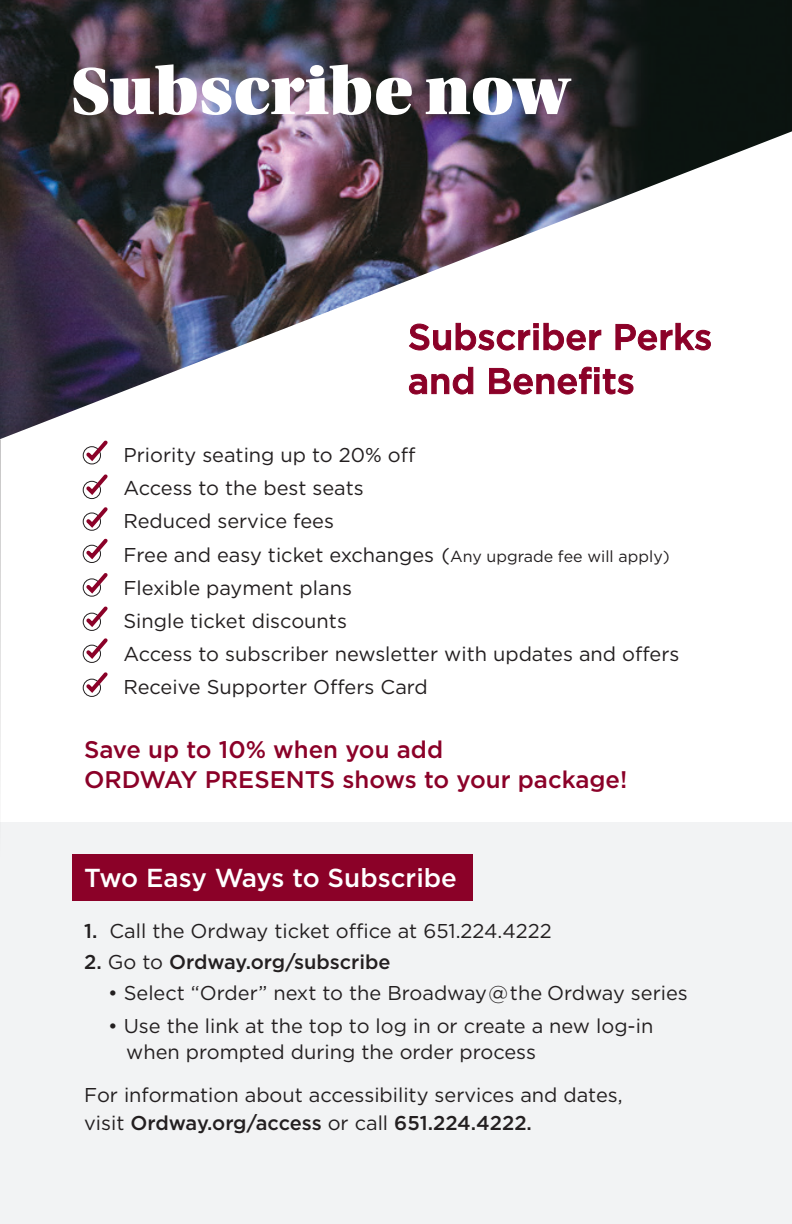
<style>
.page{position:relative;width:792px;height:1224px;background:#fff}
.page>*{position:absolute;margin:0;border:0;box-sizing:border-box;transform-origin:0 0}
.t1{font:70px "Utopia Std Black Headline";color:#fff}
.t2{font:500 26px "Gotham";color:#fff}
.t3{font:500 24px/30px "Gotham";color:#8b0128}
.t4{font:20px/26px "Gotham";color:#231f20}
.t5{font:500 20px "Gotham";color:#231f20}
.s1{font-size:16px}
.s2{font-weight:500}
.s3{font-weight:400}
</style>
<div class="page">
<img style="left:0;top:0;width:792px;height:439px">
<div style="left:0;top:823px;width:792px;height:401px;background:#f2f3f4"></div>
<div style="left:72px;top:854px;width:401px;height:46px;background:#8b0128"></div>
<svg style="left:409px;top:367px;width:224px;height:27px"></svg>
<svg style="left:409px;top:323px;width:302px;height:27px"></svg>
<svg style="left:83px;top:437px;width:28px;height:27px"></svg>
<div style="left:83px;top:481px;width:18px;height:18px;border:1px solid #231f20;border-radius:50%"></div>
<svg style="left:83px;top:474px;width:25px;height:24px"></svg>
<svg style="left:83px;top:573px;width:25px;height:24px"></svg>
<div style="left:83px;top:545px;width:18px;height:18px;border:1px solid #231f20;border-radius:50%"></div>
<svg style="left:83px;top:507px;width:25px;height:55px"></svg>
<div style="left:83px;top:645px;width:18px;height:18px;border:1px solid #231f20;border-radius:50%"></div>
<svg style="left:83px;top:606px;width:25px;height:56px"></svg>
<div style="left:83px;top:679px;width:18px;height:18px;border:1px solid #231f20;border-radius:50%"></div>
<svg style="left:83px;top:672px;width:25px;height:24px"></svg>
<hr style="left:0;top:439px;width:1px;height:425px;background:#231f20">
<p class="t1" style="left:72px;top:55px;width:498px">Subscribe now</p>
<p class="t4" style="left:123px;top:441px;width:293px">Priority seating up to 20% off</p>
<p class="t4" style="left:123px;top:475px;width:242px">Access to the best seats</p>
<p class="t4" style="left:123px;top:508px;width:212px">Reduced service fees</p>
<p class="t4" style="left:123px;top:541px;width:548px">Free and easy ticket exchanges (<span class="s1">Any upgrade fee will apply)</span></p>
<p class="t4" style="left:123px;top:574px;width:230px">Flexible payment plans</p>
<p class="t4" style="left:123px;top:607px;width:225px">Single ticket discounts</p>
<p class="t4" style="left:123px;top:641px;width:558px">Access to subscriber newsletter with updates and offers</p>
<p class="t4" style="left:123px;top:674px;width:306px">Receive Supporter Offers Card</p>
<p class="t3" style="left:84px;top:734px;width:545px">Save up to 10% when you add<br>ORDWAY PRESENTS shows to your package!</p>
<p class="t2" style="left:84px;top:863px;width:374px">Two Easy Ways to Subscribe</p>
<p class="t4" style="left:84px;top:917px;width:469px"><span class="s2">1.</span> Call the Ordway ticket office at 651.224.4222</p>
<p class="t5" style="left:84px;top:950px;width:308px">2. <span class="s3">Go to</span> Ordway.org/subscribe</p>
<p class="t4" style="left:108px;top:980px;width:581px">• Select “Order” next to the Broadway@the Ordway series</p>
<p class="t4" style="left:126px;top:1013px;width:529px;text-indent:-18px">• Use the link at the top to log in or create a new log-in when prompted during the order process</p>
<p class="t4" style="left:84px;top:1080px;width:540px;line-height:28px">For information about accessibility services and dates, visit <span class="s2">Ordway.org/access</span> or call <span class="s2">651.224.4222.</span></p>
</div>
